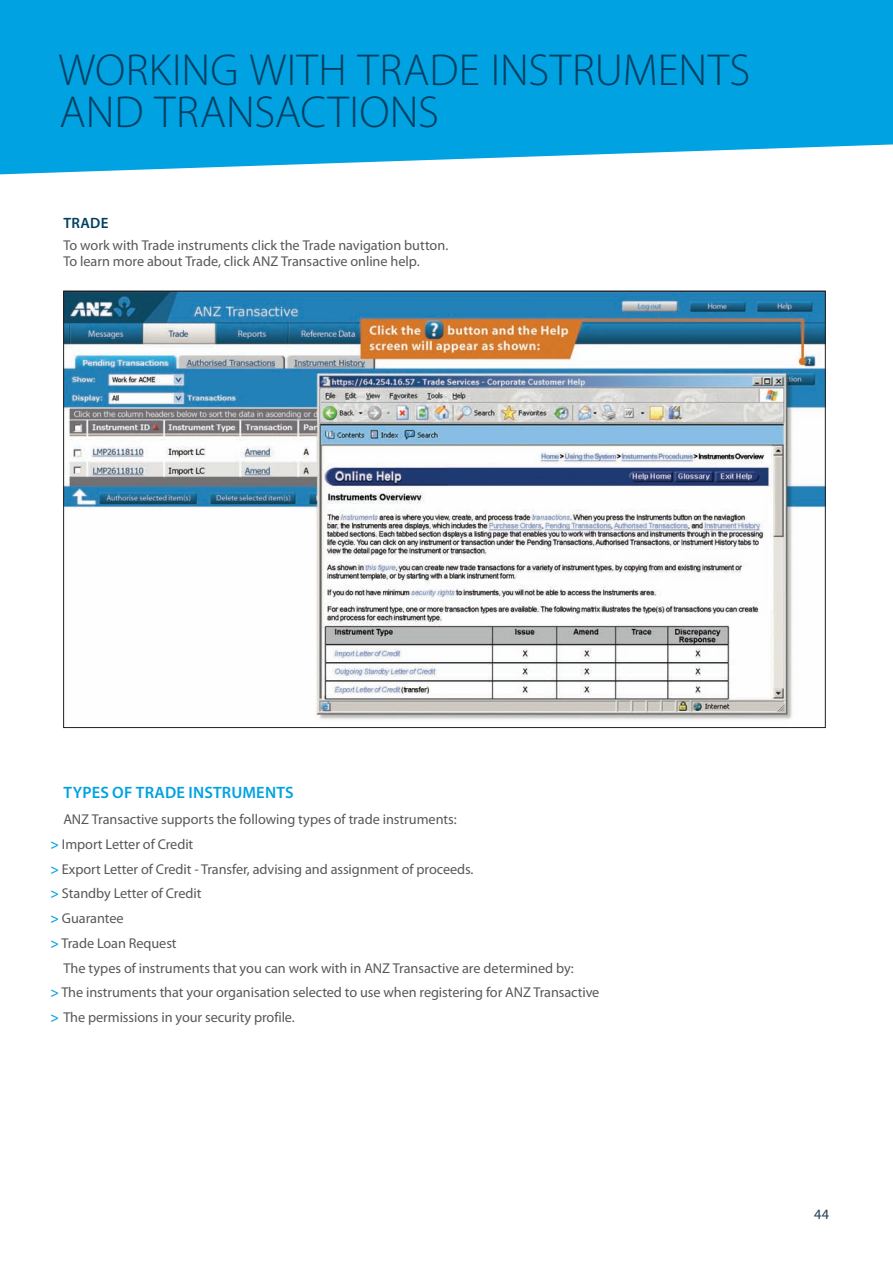
<style>
.page{position:relative;width:893px;height:1263px;background:#fff}
.page>*{position:absolute;margin:0;border:0;box-sizing:border-box;transform-origin:0 0}
.t1{font:300 45px/42px "Myriad Pro";color:#003f61}
.t2{font:600 16.5px "Myriad Pro";letter-spacing:.01em;color:#00a2e1}
.t3{font:600 15px "Myriad Pro";color:#003f61}
.t4{font:14.25px/24.8px "Myriad Pro";letter-spacing:-.005em;color:#57585a}
.t5{font:14.25px "Myriad Pro";color:#223d50}
.s1{font-weight:600;color:#00a2e1}
</style>
<div class="page">
<svg style="left:0;top:0;width:893px;height:174px;background:#14a9e3"></svg>
<img style="left:65px;top:293px;width:759px;height:427px">
<h1 class="t1" style="left:58px;top:48px;width:216px">WORKI NG WITH</h1>
<h1 class="t1" style="left:59px;top:48px;width:692px;text-indent:298px">TRADE INSTRUMENTS<br>AND TRANSACTI ONS</h1>
<p class="t3" style="left:64px;top:214px;width:46px">TRADE</p>
<p class="t4" style="left:63px;top:236px;width:386px;line-height:16.5px">To work with Trade instruments click the Trade navigation button.<br>To learn more about Trade, click ANZ Transactive online help.</p>
<p class="t2" style="left:64px;top:782px;width:23px">TYPES</p>
<p class="t2" style="left:112px;top:782px;width:181px">OF TRADE INSTRUMENTS</p>
<p class="t4" style="left:51px;top:807px;width:424px;text-indent:13px">ANZ Transactive supports the following types of trade instruments:<br><span class="s1">&gt;</span> Import Letter of Credit<br><span class="s1">&gt;</span> Export Letter of Credit - Transfer, advising and assignment of proceeds. <span class="s1">&gt;</span> Standby Letter of Credit<br><span class="s1">&gt;</span> Guarantee<br><span class="s1">&gt;</span> Trade Loan Request</p>
<p class="t4" style="left:51px;top:955px;width:550px;text-indent:13px">The types of instruments that you can work with in ANZ Transactive are determined by:<br><span class="s1">&gt;</span> The instruments that your organisation selected to use when registering for ANZ Transactive <span class="s1">&gt;</span> The permissions in your security profile.</p>
<p class="t5" style="left:814px;top:1206px;width:16px">44</p>
</div>
